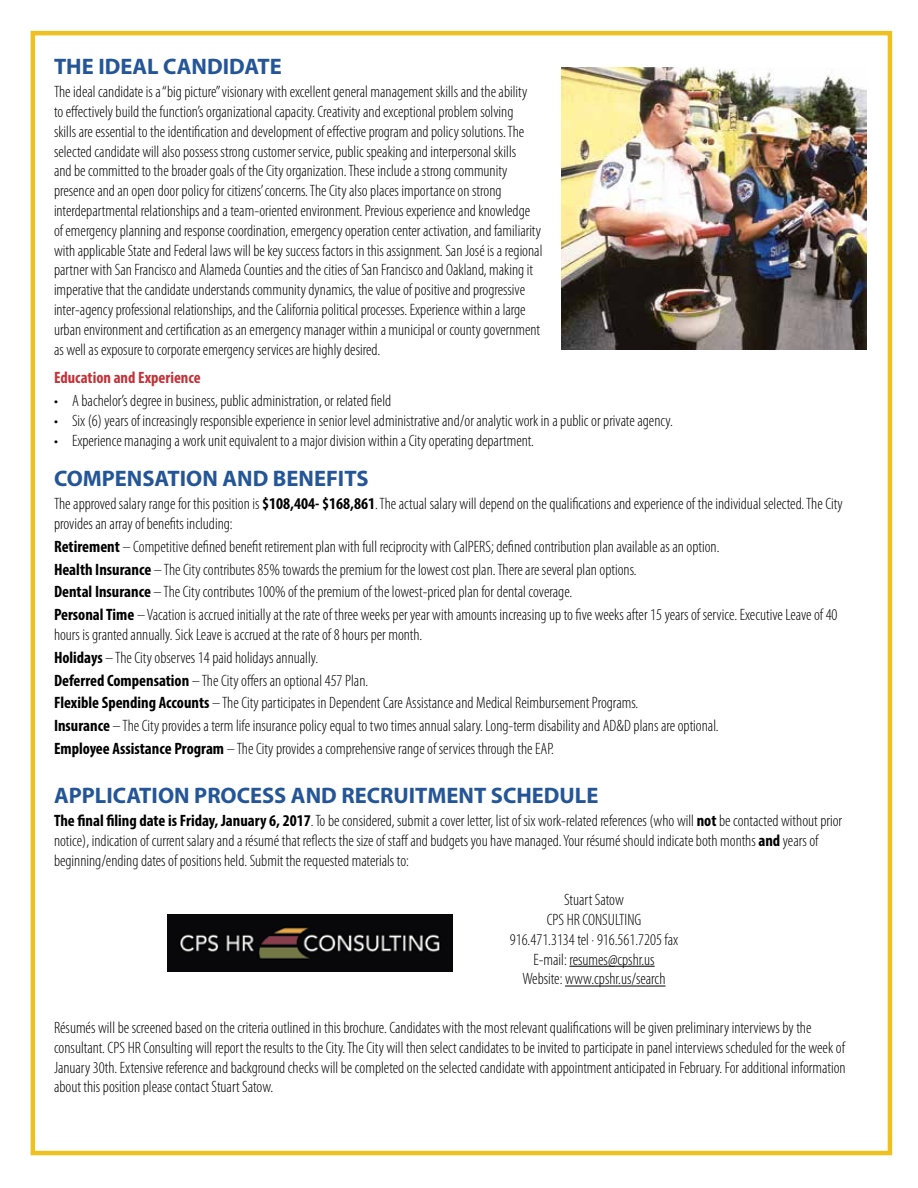
<style>
.page{position:relative;width:918px;height:1188px;background:#fff}
.page>*{position:absolute;margin:0;border:0;box-sizing:border-box;transform-origin:0 0}
.t1{font:700 22.5px "Myriad Pro";color:#245697}
.t2{font:300 condensed 16.5px/19.8px "Myriad Pro";color:#000}
.t3{font:700 condensed 16.5px "Myriad Pro";color:#c43239}
.s1{font-weight:700}
</style>
<div class="page">
<hr style="left:569px;top:966px;width:86px;height:1px;background:#000">
<hr style="left:565px;top:986px;width:101px;height:1px;background:#000">
<div style="left:31px;top:31px;width:861px;height:1124px;border:4px solid #eec020"></div>
<img style="left:561px;top:68px;width:305px;height:281px">
<img style="left:167px;top:914px;width:286px;height:57px">
<h1 class="t1" style="left:54px;top:52px;width:229px">THE IDEAL CANDIDATE</h1>
<p class="t2" style="left:54px;top:82px;width:490px">The ideal candidate is a “big picture” visionary with excellent general management skills and the ability<br>to effectively build the function’s organizational capacity. Creativity and exceptional problem solving<br>skills are essential to the identification and development of effective program and policy solutions. The selected candidate will also possess strong customer service, public speaking and interpersonal skills<br>and be committed to the broader goals of the City organization. These include a strong community presence and an open door policy for citizens’ concerns. The City also places importance on strong interdepartmental relationships and a team-oriented environment. Previous experience and knowledge of emergency planning and response coordination, emergency operation center activation, and familiarity with applicable State and Federal laws will be key success factors in this assignment. San José is a regional partner with San Francisco and Alameda Counties and the cities of San Francisco and Oakland, making it imperative that the candidate understands community dynamics, the value of positive and progressive inter-agency professional relationships, and the California political processes. Experience within a large urban environment and certification as an emergency manager within a municipal or county government as well as exposure to corporate emergency services are highly desired.</p>
<p class="t3" style="left:54px;top:368px;width:148px">Education and Experience</p>
<p class="t2" style="left:54px;top:391px;width:339px">• A bachelor’s degree in business, public administration, or related field</p>
<p class="t2" style="left:54px;top:411px;width:620px">• Six (6) years of increasingly responsible experience in senior level administrative and/or analytic work in a public or private agency.</p>
<p class="t2" style="left:54px;top:430px;width:481px">• Experience managing a work unit equivalent to a major division within a City operating department.</p>
<h1 class="t1" style="left:54px;top:464px;width:316px">COMPENSATION AND BENEFITS</h1>
<p class="t2" style="left:54px;top:494px;width:790px">The approved salary range for this position is <span class="s1">$108,404- $168,861</span>. The actual salary will depend on the qualifications and experience of the individual selected. The City provides an array of benefits including:</p>
<p class="t2" style="left:54px;top:535px;width:785px;line-height:22.8px"><span class="s1">Retirement</span> – Competitive defined benefit retirement plan with full reciprocity with CalPERS; defined contribution plan available as an option.<br><span class="s1">Health Insurance</span> – The City contributes 85% towards the premium for the lowest cost plan. There are several plan options.<br><span class="s1">Dental Insurance</span> – The City contributes 100% of the premium of the lowest-priced plan for dental coverage.<br><span class="s1">Personal Time</span> – Vacation is accrued initially at the rate of three weeks per year with amounts increasing up to five weeks after 15 years of service. Executive Leave of 40</p>
<p class="t2" style="left:54px;top:623px;width:666px;line-height:22.8px">hours is granted annually. Sick Leave is accrued at the rate of 8 hours per month.<br><span class="s1">Holidays</span> – The City observes 14 paid holidays annually.<br><span class="s1">Deferred Compensation</span> – The City offers an optional 457 Plan.<br><span class="s1">Flexible Spending Accounts</span> – The City participates in Dependent Care Assistance and Medical Reimbursement Programs.<br><span class="s1">Insurance</span> – The City provides a term life insurance policy equal to two times annual salary. Long-term disability and AD&amp;D plans are optional.<br><span class="s1">Employee Assistance Program</span> – The City provides a comprehensive range of services through the EAP.</p>
<h1 class="t1" style="left:54px;top:781px;width:546px">APPLICATION PROCESS AND RECRUITMENT SCHEDULE</h1>
<p class="t2" style="left:54px;top:811px;width:790px"><span class="s1">The final filing date is Friday, January 6, 2017</span>. To be considered, submit a cover letter, list of six work-related references (who will <span class="s1">not</span> be contacted without prior notice), indication of current salary and a résumé that reflects the size of staff and budgets you have managed. Your résumé should indicate both months <span class="s1">and</span> years of beginning/ending dates of positions held. Submit the requested materials to:</p>
<p class="t2" style="left:510px;top:890px;width:170px;text-align:center">Stuart Satow<br>CPS HR CONSULTING<br>916.471.3134 tel ∙ 916.561.7205 fax<br>E-mail: resumes@cpshr.us<br>Website: www.cpshr.us/search</p>
<p class="t2" style="left:54px;top:1018px;width:793px">Résumés will be screened based on the criteria outlined in this brochure. Candidates with the most relevant qualifications will be given preliminary interviews by the consultant. CPS HR Consulting will report the results to the City. The City will then select candidates to be invited to participate in panel interviews scheduled for the week of January 30th. Extensive reference and background checks will be completed on the selected candidate with appointment anticipated in February. For additional information about this position please contact Stuart Satow.</p>
</div>
